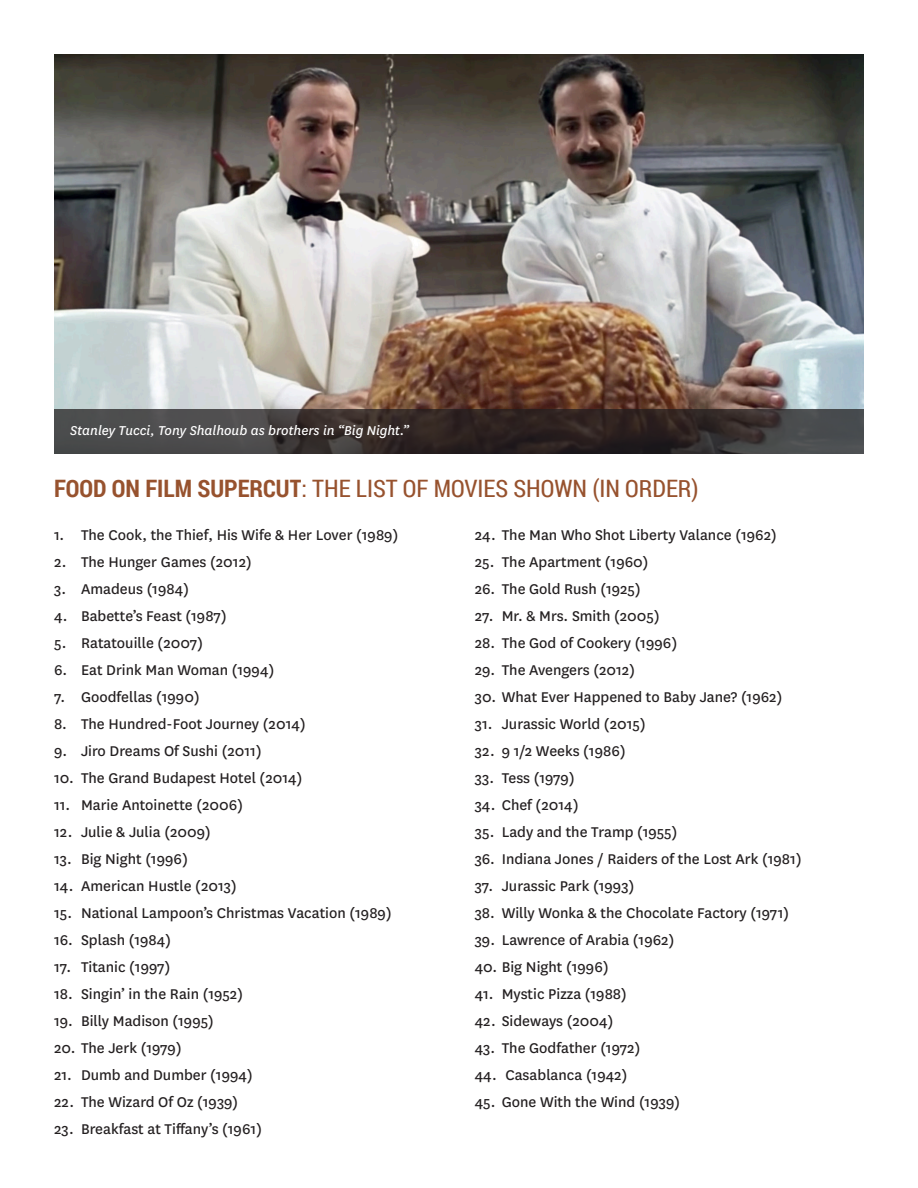
<style>
.page{position:relative;width:918px;height:1188px;background:#fff}
.page>*{position:absolute;margin:0;border:0;box-sizing:border-box;transform-origin:0 0}
.t1{font:24px "Roboto Condensed";color:#97522e}
.t2{font:16.5px "National";color:#231f20}
.t3{font:italic 15px "National";color:#fff}
.s1{font-weight:700}
</style>
<div class="page">
<img style="left:54px;top:54px;width:810px;height:355px">
<svg style="left:54px;top:409px;width:810px;height:45px;background:#3b3535"></svg>
<p class="t3" style="left:70px;top:421px;width:340px">Stanley Tucci, Tony Shalhoub as brothers in “Big Night.”</p>
<p class="t1" style="left:54px;top:472px;width:646px"><span class="s1">FOOD ON FILM SUPERCUT</span>: THE LIST OF MOVIES SHOWN (IN ORDER)</p>
<p class="t2" style="left:54px;top:524px;width:346px">1. The Cook, the Thief, His Wife &amp; Her Lover (1989)</p>
<p class="t2" style="left:54px;top:551px;width:199px">2. The Hunger Games (2012)</p>
<p class="t2" style="left:54px;top:578px;width:137px">3. Amadeus (1984)</p>
<p class="t2" style="left:54px;top:605px;width:174px">4. Babette’s Feast (1987)</p>
<p class="t2" style="left:54px;top:632px;width:150px">5. Ratatouille (2007)</p>
<p class="t2" style="left:54px;top:659px;width:222px">6. Eat Drink Man Woman (1994)</p>
<p class="t2" style="left:54px;top:686px;width:147px">7. Goodfellas (1990)</p>
<p class="t2" style="left:54px;top:713px;width:253px">8. The Hundred-Foot Journey (2014)</p>
<p class="t2" style="left:54px;top:740px;width:209px">9. Jiro Dreams Of Sushi (2011)</p>
<p class="t2" style="left:54px;top:767px;width:250px">10. The Grand Budapest Hotel (2014)</p>
<p class="t2" style="left:54px;top:794px;width:191px">11. Marie Antoinette (2006)</p>
<p class="t2" style="left:54px;top:821px;width:158px">12. Julie &amp; Julia (2009)</p>
<p class="t2" style="left:54px;top:848px;width:135px">13. Big Night (1996)</p>
<p class="t2" style="left:54px;top:875px;width:184px">14. American Hustle (2013)</p>
<p class="t2" style="left:54px;top:902px;width:339px">15. National Lampoon’s Christmas Vacation (1989)</p>
<p class="t2" style="left:54px;top:929px;width:119px">16. Splash (1984)</p>
<p class="t2" style="left:54px;top:956px;width:118px">17. Titanic (1997)</p>
<p class="t2" style="left:54px;top:983px;width:191px">18. Singin’ in the Rain (1952)</p>
<p class="t2" style="left:54px;top:1010px;width:161px">19. Billy Madison (1995)</p>
<p class="t2" style="left:54px;top:1037px;width:129px">20. The Jerk (1979)</p>
<p class="t2" style="left:54px;top:1064px;width:200px">21. Dumb and Dumber (1994)</p>
<p class="t2" style="left:54px;top:1091px;width:186px">22. The Wizard Of Oz (1939)</p>
<p class="t2" style="left:54px;top:1118px;width:209px">23. Breakfast at Tiffany’s (1961)</p>
<p class="t2" style="left:475px;top:524px;width:304px">24. The Man Who Shot Liberty Valance (1962)</p>
<p class="t2" style="left:475px;top:551px;width:175px">25. The Apartment (1960)</p>
<p class="t2" style="left:475px;top:578px;width:168px">26. The Gold Rush (1925)</p>
<p class="t2" style="left:475px;top:605px;width:187px">27. Mr. &amp; Mrs. Smith (2005)</p>
<p class="t2" style="left:475px;top:632px;width:204px">28. The God of Cookery (1996)</p>
<p class="t2" style="left:475px;top:659px;width:162px">29. The Avengers (2012)</p>
<p class="t2" style="left:475px;top:686px;width:309px">30. What Ever Happened to Baby Jane? (1962)</p>
<p class="t2" style="left:475px;top:713px;width:173px">31. Jurassic World (2015)</p>
<p class="t2" style="left:475px;top:740px;width:152px">32. 9 1/2 Weeks (1986)</p>
<p class="t2" style="left:475px;top:767px;width:101px">33. Tess (1979)</p>
<p class="t2" style="left:475px;top:794px;width:105px">34. Chef (2014)</p>
<p class="t2" style="left:475px;top:821px;width:204px">35. Lady and the Tramp (1955)</p>
<p class="t2" style="left:475px;top:848px;width:328px">36. Indiana Jones / Raiders of the Lost Ark (1981)</p>
<p class="t2" style="left:475px;top:875px;width:161px">37. Jurassic Park (1993)</p>
<p class="t2" style="left:475px;top:902px;width:316px">38. Willy Wonka &amp; the Chocolate Factory (1971)</p>
<p class="t2" style="left:475px;top:929px;width:201px">39. Lawrence of Arabia (1962)</p>
<p class="t2" style="left:475px;top:956px;width:135px">40. Big Night (1996)</p>
<p class="t2" style="left:475px;top:983px;width:154px">41. Mystic Pizza (1988)</p>
<p class="t2" style="left:475px;top:1010px;width:140px">42. Sideways (2004)</p>
<p class="t2" style="left:475px;top:1037px;width:167px">43. The Godfather (1972)</p>
<p class="t2" style="left:475px;top:1064px;width:154px">44. Casablanca (1942)</p>
<p class="t2" style="left:475px;top:1091px;width:207px">45. Gone With the Wind (1939)</p>
</div>
